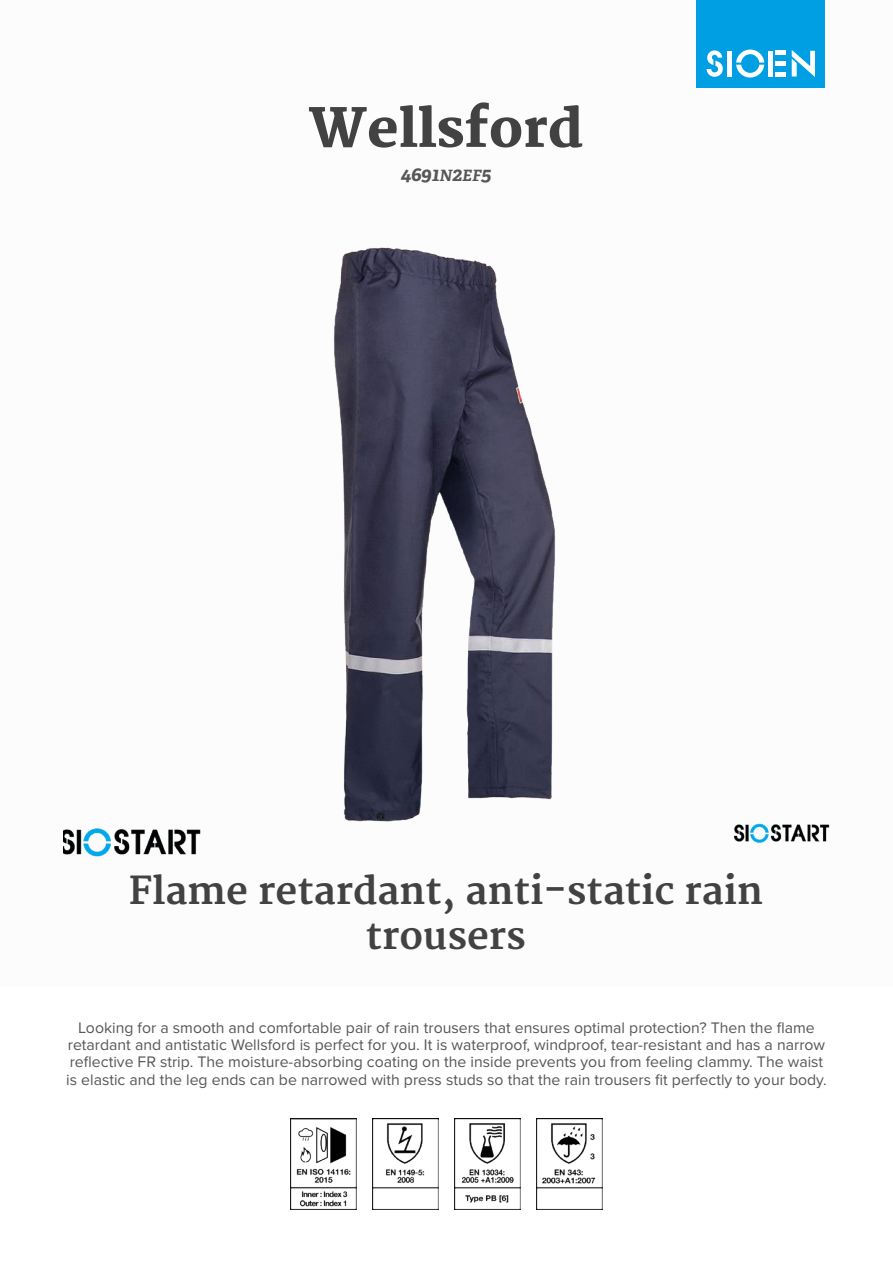
<style>
.page{position:relative;width:893px;height:1263px;background:#fff}
.page>*{position:absolute;margin:0;border:0;box-sizing:border-box;transform-origin:0 0}
.t1{font:800 52.5px "Merriweather";color:#424243}
.t2{font:700 37.5px/45px "Merriweather";color:#424243;text-align:center}
.t3{font:italic 700 19.5px "Adelle PE";color:#575756}
.t4{font:15.9px/17.1px "Proxima Nova";color:#575756;text-align:center}
.s1{font-size:15.6px}
</style>
<div class="page">
<div style="left:697px;top:0;width:128px;height:88px;background:#009fe3"></div>
<svg style="left:707px;top:50px;width:16px;height:27px"></svg>
<svg style="left:736px;top:50px;width:28px;height:28px"></svg>
<div style="left:727px;top:51px;width:5px;height:26px;background:#fff"></div>
<div style="left:768px;top:51px;width:5px;height:26px;background:#fff"></div>
<div style="left:775px;top:72px;width:11px;height:5px;background:#fff"></div>
<div style="left:775px;top:61px;width:11px;height:5px;background:#fff"></div>
<hr style="left:775px;top:51px;width:11px;height:4px;background:#fff">
<svg style="left:792px;top:50px;width:23px;height:27px"></svg>
<img style="left:734px;top:823px;width:96px;height:21px">
<img style="left:64px;top:828px;width:137px;height:29px">
<img style="left:290px;top:1118px;width:66px;height:92px">
<img style="left:372px;top:1118px;width:66px;height:92px">
<img style="left:454px;top:1118px;width:67px;height:92px">
<img style="left:536px;top:1118px;width:67px;height:92px">
<img style="left:333px;top:247px;width:223px;height:575px">
<h1 class="t1" style="left:309px;top:98px;width:276px">Wellsford</h1>
<p class="t3" style="left:400px;top:160px;width:93px">4691<span class="s1">N</span>2<span class="s1">EF</span>5</p>
<h2 class="t2" style="left:129px;top:869px;width:636px">Flame retardant, anti-static rain trousers</h2>
<p class="t4" style="left:66px;top:1020px;width:762px">Looking for a smooth and comfortable pair of rain trousers that ensures optimal protection? Then the flame retardant and antistatic Wellsford is perfect for you. It is waterproof, windproof, tear-resistant and has a narrow reflective FR strip. The moisture-absorbing coating on the inside prevents you from feeling clammy. The waist is elastic and the leg ends can be narrowed with press studs so that the rain trousers fit perfectly to your body.</p>
</div>
